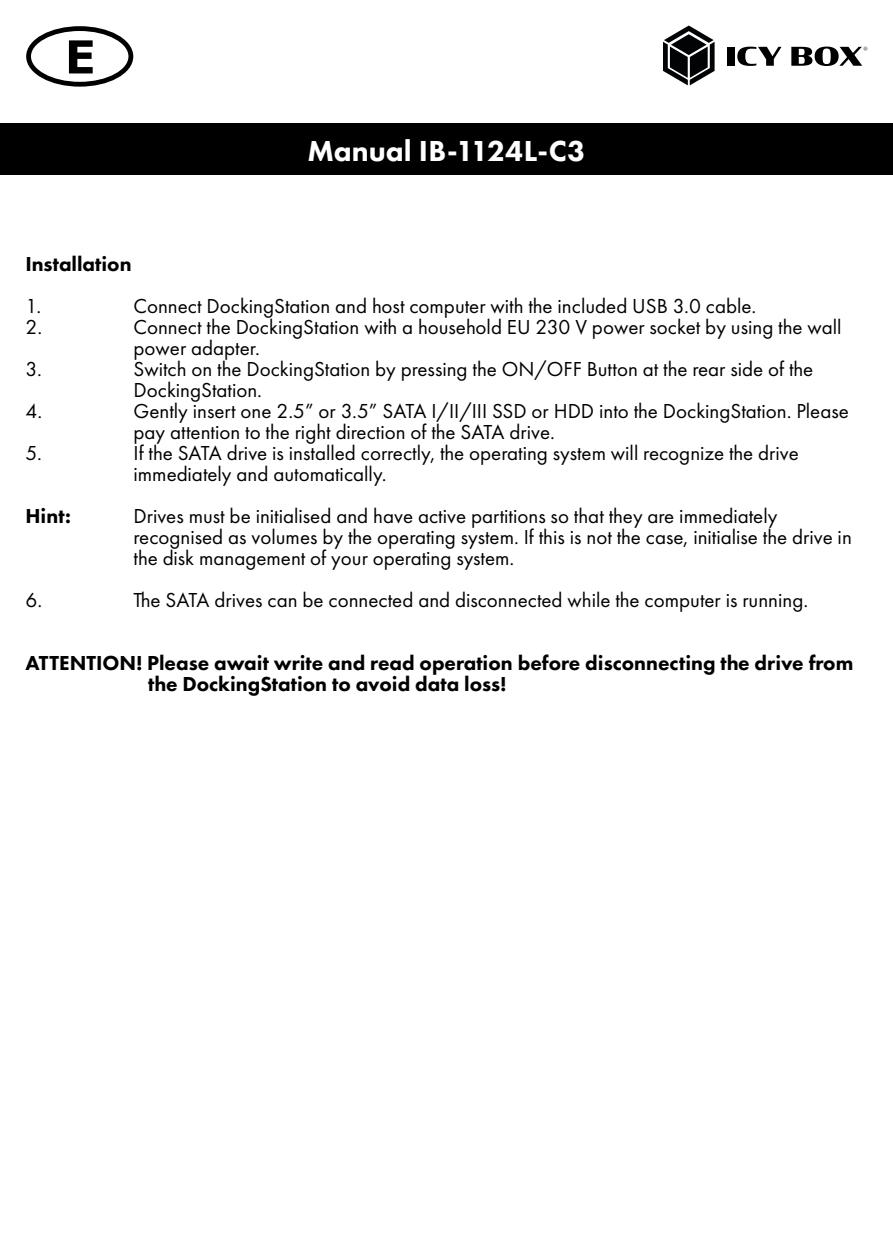
<style>
.page{position:relative;width:893px;height:1259px;background:#fff}
.page>*{position:absolute;margin:0;border:0;box-sizing:border-box;transform-origin:0 0}
.t1{font:800 30px "Futura PT";color:#fff}
.t2{font:21px/21px "Futura PT";color:#000}
.t3{font:800 21px/21px "Futura PT";color:#000}
</style>
<div class="page">
<div style="left:0;top:124px;width:893px;height:51px;background:#000"></div>
<div style="left:727px;top:47px;width:8px;height:19px;background:#000"></div>
<svg style="left:737px;top:47px;width:44px;height:19px"></svg>
<svg style="left:791px;top:47px;width:76px;height:19px"></svg>
<svg style="left:663px;top:26px;width:52px;height:59px"></svg>
<svg style="left:28px;top:28px;width:104px;height:57px"></svg>
<div style="left:26px;top:26px;width:107px;height:61px;border:5px solid #000;border-radius:50%"></div>
<svg style="left:69px;top:40px;width:24px;height:33px"></svg>
<h1 class="t1" style="left:307px;top:132px;width:280px">Manual IB-1124L-C3</h1>
<p class="t3" style="left:26px;top:253px;width:108px">Installation</p>
<p class="t2" style="left:26px;top:296px;width:17px">1.</p>
<p class="t2" style="left:134px;top:296px;width:624px">Connect DockingStation and host computer with the included USB 3.0 cable.</p>
<p class="t2" style="left:26px;top:317px;width:18px">2.</p>
<p class="t2" style="left:134px;top:317px;width:709px">Connect the DockingStation with a household EU 230 V power socket by using the wall power adapter.</p>
<p class="t2" style="left:26px;top:359px;width:18px">3.</p>
<p class="t2" style="left:134px;top:359px;width:681px">Switch on the DockingStation by pressing the ON/OFF Button at the rear side of the<br>DockingStation.</p>
<p class="t2" style="left:26px;top:401px;width:18px">4.</p>
<p class="t2" style="left:134px;top:401px;width:717px">Gently insert one 2.5” or 3.5” SATA I/II/III SSD or HDD into the DockingStation. Please pay attention to the right direction of the SATA drive.</p>
<p class="t2" style="left:26px;top:443px;width:18px">5.</p>
<p class="t2" style="left:134px;top:443px;width:667px">If the SATA drive is installed correctly, the operating system will recognize the drive immediately and automatically.</p>
<p class="t3" style="left:26px;top:505px;width:47px">Hint:</p>
<p class="t2" style="left:134px;top:506px;width:720px">Drives must be initialised and have active partitions so that they are immediately recognised as volumes by the operating system. If this is not the case, initialise the drive in the disk management of your operating system.</p>
<p class="t2" style="left:26px;top:590px;width:18px">6.</p>
<p class="t2" style="left:134px;top:590px;width:676px">The SATA drives can be connected and disconnected while the computer is running.</p>
<p class="t3" style="left:148px;top:652px;width:707px;text-indent:-123px">ATTENTION! Please await write and read operation before disconnecting the drive from the DockingStation to avoid data loss!</p>
</div>
